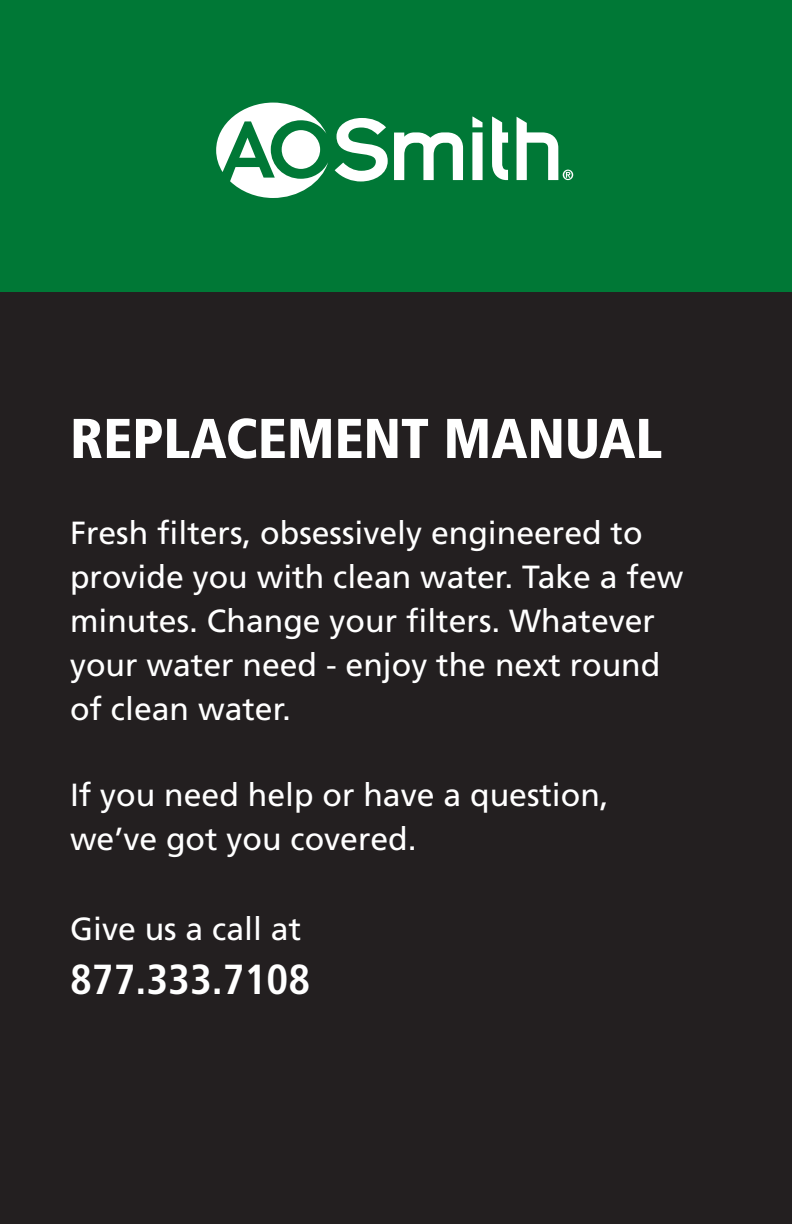
<style>
.page{position:relative;width:792px;height:1224px;background:#231f20}
.page>*{position:absolute;margin:0;border:0;box-sizing:border-box;transform-origin:0 0}
.t1{font:900 condensed 56px "Frutiger";color:#fff}
.t2{font:700 condensed 42px "Frutiger";color:#fff}
.t3{font:32px/44px "Frutiger";color:#fff}
</style>
<div class="page">
<div style="left:0;top:0;width:792px;height:292px;background:#007836"></div>
<svg style="left:394px;top:132px;width:69px;height:48px"></svg>
<svg style="left:492px;top:117px;width:16px;height:63px"></svg>
<svg style="left:472px;top:117px;width:11px;height:63px"></svg>
<svg style="left:335px;top:118px;width:53px;height:63px"></svg>
<svg style="left:216px;top:103px;width:112px;height:95px"></svg>
<svg style="left:517px;top:117px;width:56px;height:63px"></svg>
<h1 class="t1" style="left:70px;top:405px;width:594px">REPLACEMENT MANUAL</h1>
<p class="t3" style="left:70px;top:511px;width:615px">Fresh filters, obsessively engineered to provide you with clean water. Take a few minutes. Change your filters. Whatever your water need - enjoy the next round of clean water.</p>
<p class="t3" style="left:70px;top:773px;width:540px">If you need help or have a question, we’ve got you covered.</p>
<p class="t3" style="left:70px;top:907px;width:233px">Give us a call at</p>
<h2 class="t2" style="left:70px;top:955px;width:242px">877.333.7108</h2>
</div>
